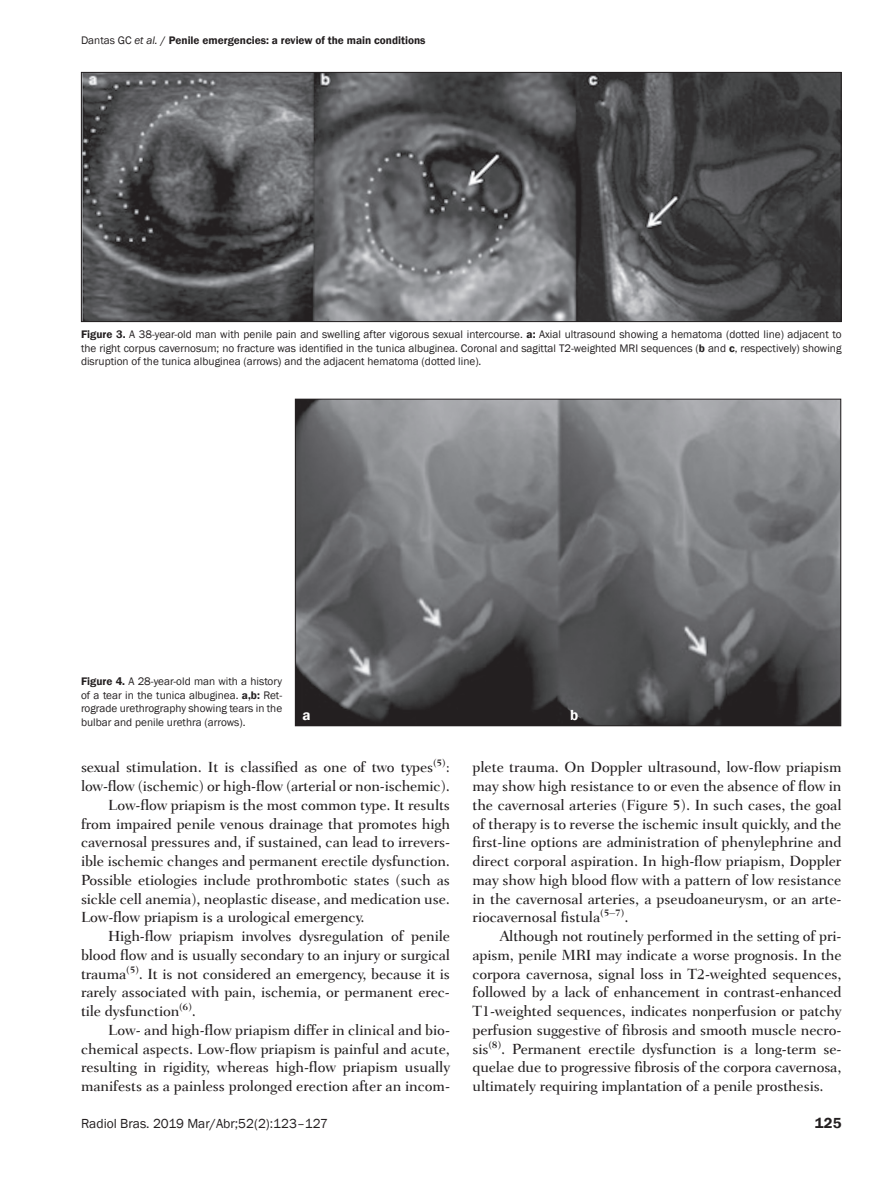
<style>
.page{position:relative;width:893px;height:1191px;background:#fff}
.page>*{position:absolute;margin:0;border:0;box-sizing:border-box;transform-origin:0 0}
.t1{font:500 15px/18.8px "Fairfield LT";letter-spacing:-.01em;color:#231f20;text-align:justify}
.t2{font:600 15px "Franklin Gothic";color:#231f20}
.t3{font:600 15px "Franklin Gothic";color:#fff}
.t4{font:13.5px "Franklin Gothic";color:#231f20}
.t5{font:11.25px/13.5px "Franklin Gothic";color:#231f20;text-align:justify}
.t6{font:600 11.25px "Franklin Gothic";color:#231f20}
.s1{font-weight:400}
.s2{font-weight:400;font-style:italic}
.s3{font-weight:500}
.s4{font-weight:600}
</style>
<div class="page">
<img style="left:83px;top:74px;width:756px;height:246px">
<div style="left:81px;top:72px;width:760px;height:250px;border:1px solid #231f20"></div>
<img style="left:297px;top:401px;width:542px;height:323px">
<p class="t6" style="left:81px;top:33px;width:346px"><span class="s1">Dantas GC</span> <span class="s2">et al.</span> <span class="s3">/</span> Penile emergencies: a review of the main conditions</p>
<p class="t5" style="left:81px;top:328px;width:762px"><span class="s4">Figure 3.</span> A 38-year-old man with penile pain and swelling after vigorous sexual intercourse. <span class="s4">a:</span> Axial ultrasound showing a hematoma (dotted line) adjacent to the right corpus cavernosum; no fracture was identified in the tunica albuginea. Coronal and sagittal T2-weighted MRI sequences (<span class="s4">b</span> and <span class="s4">c</span>, respectively) showing disruption of the tunica albuginea (arrows) and the adjacent hematoma (dotted line).</p>
<p class="t5" style="left:81px;top:675px;width:203px"><span class="s4">Figure 4.</span> A 28-year-old man with a history of a tear in the tunica albuginea. <span class="s4">a,b:</span> Ret&shy;rograde urethrography showing tears in the bulbar and penile urethra (arrows).</p>
<p class="t3" style="left:302px;top:705px;width:10px">a</p>
<p class="t3" style="left:570px;top:705px;width:10px">b</p>
<p class="t1" style="left:81px;top:758px;width:370px">sexual stimulation. It is classified as one of two types<sup>(5)</sup>:</p>
<p class="t1" style="left:81px;top:777px;width:370px">low-flow (ischemic) or high-flow (arterial or non-ischemic).</p>
<p class="t1" style="left:108px;top:795px;width:343px">Low-flow priapism is the most common type. It results</p>
<p class="t1" style="left:81px;top:814px;width:370px">from impaired penile venous drainage that promotes high</p>
<p class="t1" style="left:81px;top:833px;width:370px">cavernosal pressures and, if sustained, can lead to irrevers-</p>
<p class="t1" style="left:81px;top:852px;width:370px">ible ischemic changes and permanent erectile dysfunction.</p>
<p class="t1" style="left:81px;top:870px;width:370px">Possible etiologies include prothrombotic states (such as</p>
<p class="t1" style="left:81px;top:889px;width:370px">sickle cell anemia), neoplastic disease, and medication use.</p>
<p class="t1" style="left:81px;top:908px;width:285px">Low-flow priapism is a urological emergency.</p>
<p class="t1" style="left:108px;top:927px;width:343px">High-flow priapism involves dysregulation of penile</p>
<p class="t1" style="left:81px;top:945px;width:370px">blood flow and is usually secondary to an injury or surgical</p>
<p class="t1" style="left:81px;top:964px;width:371px">trauma<sup>(5)</sup>. It is not considered an emergency, because it is</p>
<p class="t1" style="left:81px;top:983px;width:370px">rarely associated with pain, ischemia, or permanent erec-</p>
<p class="t1" style="left:81px;top:1002px;width:117px">tile dysfunction<sup>(6)</sup>.</p>
<p class="t1" style="left:108px;top:1020px;width:343px">Low- and high-flow priapism differ in clinical and bio-</p>
<p class="t1" style="left:81px;top:1039px;width:370px">chemical aspects. Low-flow priapism is painful and acute,</p>
<p class="t1" style="left:81px;top:1058px;width:370px">resulting in rigidity, whereas high-flow priapism usually</p>
<p class="t1" style="left:81px;top:1077px;width:370px">manifests as a painless prolonged erection after an incom-</p>
<p class="t1" style="left:472px;top:758px;width:371px">plete trauma. On Doppler ultrasound, low-flow priapism may show high resistance to or even the absence of flow in the cavernosal arteries (Figure 5). In such cases, the goal of therapy is to reverse the ischemic insult quickly, and the first-line options are administration of phenylephrine and direct corporal aspiration. In high-flow priapism, Doppler may show high blood flow with a pattern of low resistance in the cavernosal arteries, a pseudoaneurysm, or an arte&shy;riocavernosal fistula<sup>(5–7)</sup>.</p>
<p class="t1" style="left:472px;top:927px;width:371px;text-indent:27px">Although not routinely performed in the setting of pri&shy;apism, penile MRI may indicate a worse prognosis. In the corpora cavernosa, signal loss in T2-weighted sequences, followed by a lack of enhancement in contrast-enhanced T1-weighted sequences, indicates nonperfusion or patchy perfusion suggestive of fibrosis and smooth muscle necro&shy;sis<sup>(8)</sup>. Permanent erectile dysfunction is a long-term se&shy;quelae due to progressive fibrosis of the corpora cavernosa, ultimately requiring implantation of a penile prosthesis.</p>
<p class="t4" style="left:81px;top:1114px;width:249px">Radiol Bras. 2019 Mar/Abr;52(2):123–127</p>
<p class="t2" style="left:815px;top:1113px;width:28px">125</p>
</div>
